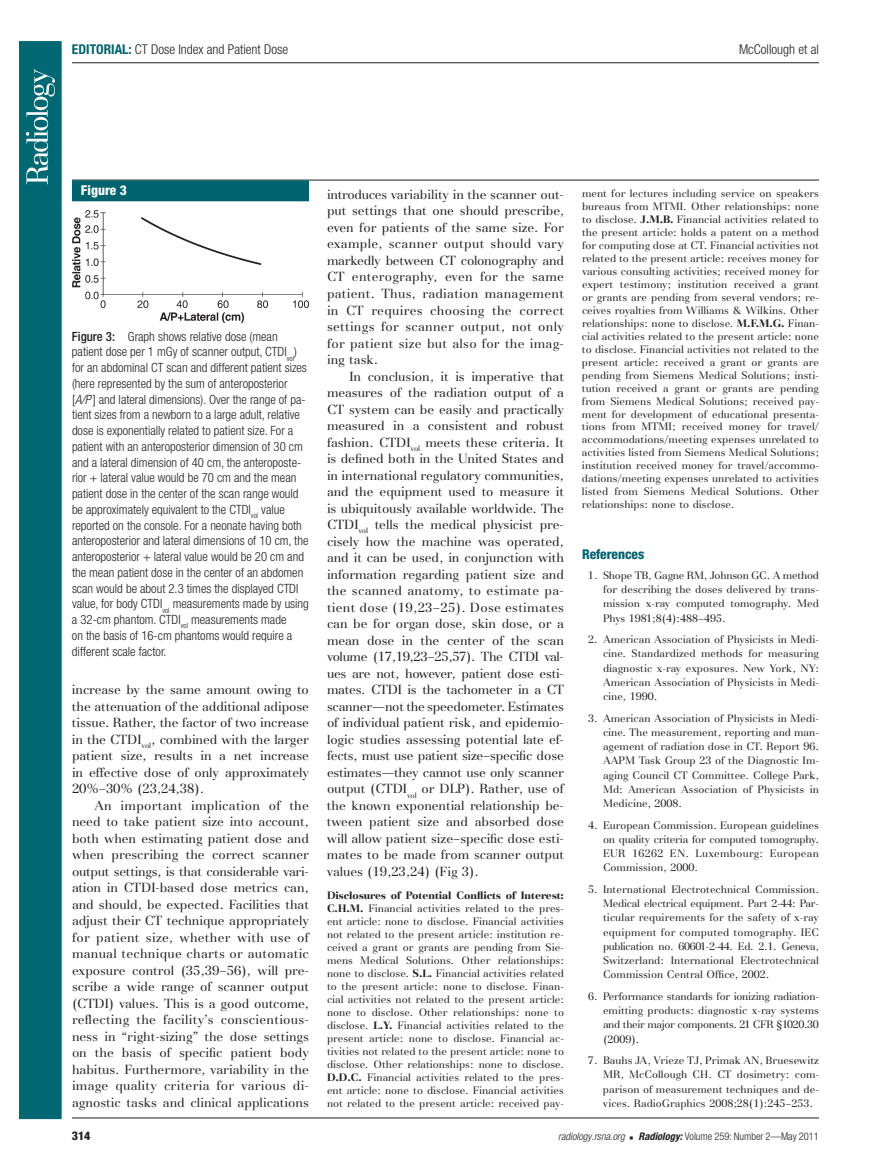
<style>
.page{position:relative;width:891px;height:1175px;background:#fff}
.page>*{position:absolute;margin:0;border:0;box-sizing:border-box;transform-origin:0 0}
.t1{font:300 condensed 13.5px "Helvetica Neue";color:#231f20}
.t2{font:800 condensed 13.5px "Helvetica Neue";color:#00636e}
.t3{font:800 condensed 13.5px "Helvetica Neue";color:#fff}
.t4{font:13.2px/16.5px "AT Basilia";letter-spacing:-.005em;color:#231f20;text-align:justify}
.t5{font:300 condensed 12.75px/15.8px "Helvetica Neue";color:#231f20}
.t6{font:800 condensed 12px "Helvetica Neue";color:#231f20}
.t7{font:10.8px/12.9px "AT Basilia";color:#231f20;text-align:justify}
.t8{font:300 condensed 10.5px "Helvetica Neue";color:#231f20}
.s1{font-weight:700;color:#00636e}
.s2{font-weight:500}
.s3{font-style:italic}
.s4{font-weight:700}
.s5{font-family:"Universal Newswith Comm Pi";font-weight:400;font-stretch:normal;font-size:6px}
.s6{font-weight:700;font-style:italic}
</style>
<div class="page">
<div style="left:19px;top:41px;width:43px;height:1078px;background:#006873;border:2px solid #006873"></div>
<svg style="left:26px;top:69px;width:29px;height:115px"></svg>
<hr style="left:72px;top:180px;width:747px;height:1px;background:#231f20">
<hr style="left:72px;top:1117px;width:747px;height:1px;background:#231f20">
<hr style="left:72px;top:62px;width:747px;height:1px;background:#231f20">
<div style="left:72px;top:180px;width:237px;height:21px;background:#00636e"></div>
<img style="left:72px;top:201px;width:237px;height:121px">
<p class="t1" style="left:72px;top:44px;width:218px"><span class="s1">EDITORIAL:</span> CT Dose Index and Patient Dose</p>
<p class="t1" style="left:739px;top:44px;width:81px">McCollough et al</p>
<p class="t3" style="left:81px;top:186px;width:47px">Figure 3</p>
<p class="t5" style="left:72px;top:329px;width:238px"><span class="s2">Figure 3:</span> Graph shows relative dose (mean patient dose per 1 mGy of scanner output, CTDI <sub>vol</sub> ) for an abdominal CT scan and different patient sizes (here represented by the sum of anteroposterior<br>[ <span class="s3">A/P</span> ] and lateral dimensions). Over the range of pa&shy;tient sizes from a newborn to a large adult, relative dose is exponentially related to patient size. For a patient with an anteroposterior dimension of 30 cm and a lateral dimension of 40 cm, the anteroposte&shy;rior + lateral value would be 70 cm and the mean patient dose in the center of the scan range would be approximately equivalent to the CTDI <sub>vol</sub> value reported on the console. For a neonate having both anteroposterior and lateral dimensions of 10 cm, the anteroposterior + lateral value would be 20 cm and the mean patient dose in the center of an abdomen scan would be about 2.3 times the displayed CTDI value, for body CTDI <sub>vol</sub> measurements made by using a 32-cm phantom . CTDI <sub>vol</sub> measurements made<br>on the basis of 16-cm phantoms would require a different scale factor.</p>
<p class="t4" style="left:72px;top:682px;width:239px">increase by the same amount owing to the attenuation of the additional adipose tissue. Rather, the factor of two increase in the CTDI <sub>vol</sub>, combined with the larger patient size, results in a net increase in effective dose of only approximately 20%–30% ( 23,24,38 ).</p>
<p class="t4" style="left:72px;top:798px;width:239px;text-indent:22px">An important implication of the need to take patient size into account, both when estimating patient dose and when prescribing the correct scanner output settings, is that considerable vari&shy;ation in CTDI-based dose metrics can, and should, be expected. Facilities that adjust their CT technique appropriately for patient size, whether with use of manual technique charts or automatic exposure control ( 35,39–56 ), will pre&shy;scribe a wide range of scanner output (CTDI) values. This is a good outcome, reflecting the facility’s conscientious&shy;ness in “right-sizing” the dose settings on the basis of specific patient body habitus. Furthermore, variability in the image quality criteria for various di&shy;agnostic tasks and clinical applications</p>
<p class="t4" style="left:327px;top:187px;width:239px">introduces variability in the scanner out&shy;put settings that one should prescribe, even for patients of the same size. For example, scanner output should vary markedly between CT colonography and CT enterography, even for the same patient. Thus, radiation management in CT requires choosing the correct settings for scanner output , not only for patient size but also for the imag&shy;ing task.</p>
<p class="t4" style="left:327px;top:369px;width:239px;text-indent:22px">In conclusion, it is imperative that measures of the radiation output of a CT system can be easily and practically measured in a consistent and robust fashion. CTDI <sub>vol</sub> meets these criteria. It is defined both in the United States and in international regulatory communities, and the equipment used to measure it is ubiquitously available worldwide. The CTDI <sub>vol</sub> tells the medical physicist pre&shy;cisely how the machine was operated, and it can be used, in conjunction with information regarding patient size and the scanned anatomy, to estimate pa&shy;tient dose ( 19,23–25 ). Dose estimates can be for organ dose, skin dose, or a mean dose in the center of the scan volume ( 17,19,23–25,57 ). The CTDI val&shy;ues are not, however, patient dose esti&shy;mates. CTDI is the tachometer in a CT scanner—not the speedometer. Estimates of individual patient risk, and epidemio&shy;logic studies assessing potential late ef&shy;fects, must use patient size–specific dose estimates—they cannot use only scanner output (CTDI <sub>vol</sub> or DLP). Rather, use of the known exponential relationship be&shy;tween patient size and absorbed dose will allow patient size–specific dose esti&shy;mates to be made from scanner output values ( 19,23,24 ) ( Fig 3 ).</p>
<p class="t7" style="left:327px;top:890px;width:239px"><span class="s4">Disclosures of Potential Conflicts of Interest:<br>C.H.M.</span> Financial activities related to the pres&shy;ent article: none to disclose. Financial activities not related to the present article: institution re&shy;ceived a grant or grants are pending from Sie&shy;mens Medical Solutions. Other relationships: none to disclose. <span class="s4">S.L.</span> Financial activities related to the present article: none to disclose. Finan&shy;cial activities not related to the present article: none to disclose. Other relationships: none to disclose. <span class="s4">L.Y.</span> Financial activities related to the present article: none to disclose. Financial ac&shy;tivities not related to the present article: none to disclose. Other relationships: none to disclose.<br><span class="s4">D.D.C.</span> Financial activities related to the pres&shy;ent article: none to disclose. Financial activities not related to the present article: received pay-</p>
<p class="t7" style="left:582px;top:188px;width:239px">ment for lectures including service on speakers bureaus from MTMI. Other relationships: none to disclose. <span class="s4">J.M.B.</span> Financial activities related to the present article: holds a patent on a method for computing dose at CT. Financial activities not related to the present article: receives money for various consulting activities; received money for expert testimony; institution received a grant or grants are pending from several vendors; re&shy;ceives royalties from Williams &amp; Wilkins. Other relationships: none to disclose. <span class="s4">M.F.M.G.</span> Finan&shy;cial activities related to the present article: none to disclose. Financial activities not related to the present article: received a grant or grants are pending from Siemens Medical Solutions; insti&shy;tution received a grant or grants are pending from Siemens Medical Solutions; received pay&shy;ment for development of educational presenta&shy;tions from MTMI; received money for travel/ accommodations/meeting expenses unrelated to activities listed from Siemens Medical Solutions; institution received money for travel/accommo&shy;dations/meeting expenses unrelated to activities listed from Siemens Medical Solutions. Other relationships: none to disclose.</p>
<p class="t2" style="left:582px;top:549px;width:64px">References</p>
<p class="t7" style="left:603px;top:569px;width:218px;line-height:14.2px;text-indent:-15px">1 . Shope TB , Gagne RM , Johnson GC . A method for describing the doses delivered by trans&shy;mission x-ray computed tomography . Med Phys 1981 ; 8 ( 4 ): 488 – 495 .</p>
<p class="t7" style="left:603px;top:633px;width:218px;line-height:14.2px;text-indent:-15px">2 . American Association of Physicists in Medi&shy;cine . Standardized methods for measuring diagnostic x-ray exposures. New York, NY :<br>American Association of Physicists in Medi&shy;cine , 1990 .</p>
<p class="t7" style="left:603px;top:712px;width:218px;line-height:14.2px;text-indent:-15px">3 . American Association of Physicists in Medi&shy;cine . The measurement, reporting and man&shy;agement of radiation dose in CT. Report 96.<br>AAPM Task Group 23 of the Diagnostic Im&shy;aging Council CT Committee. College Park, Md : American Association of Physicists in Medicine , 2008 .</p>
<p class="t7" style="left:603px;top:818px;width:218px;line-height:14.2px;text-indent:-15px">4 . European Commission . European guidelines on quality criteria for computed tomography.<br>EUR 16262 EN. Luxembourg : European Commission , 2000 .</p>
<p class="t7" style="left:603px;top:883px;width:218px;line-height:14.2px;text-indent:-15px">5 . International Electrotechnical Commission .<br>Medical electrical equipment. Part 2-44: Par&shy;ticular requirements for the safety of x-ray equipment for computed tomography. IEC publication no. 60601-2-44. Ed. 2.1. Geneva, Switzerland : International Electrotechnical Commission Central Office , 2002 .</p>
<p class="t7" style="left:603px;top:990px;width:218px;line-height:14.2px;text-indent:-15px">6 . Performance standards for ionizing radiation&shy;emitting products: diagnostic x-ray systems and their major components. 21 CFR §1020.30 (2009).</p>
<p class="t7" style="left:603px;top:1054px;width:218px;line-height:14.2px;text-indent:-15px">7 . Bauhs JA , Vrieze TJ , Primak AN , Bruesewitz MR , McCollough CH . CT dosimetry: com&shy;parison of measurement techniques and de&shy;vices . RadioGraphics 2008 ; 28 ( 1 ): 245 – 253 .</p>
<p class="t6" style="left:72px;top:1131px;width:20px">314</p>
<p class="t8" style="left:558px;top:1132px;width:262px"><span class="s3">radiology.rsna.org</span> <span class="s5">n</span> <span class="s6">Radiology:</span> Volume 259: Number 2—May 2011</p>
</div>
